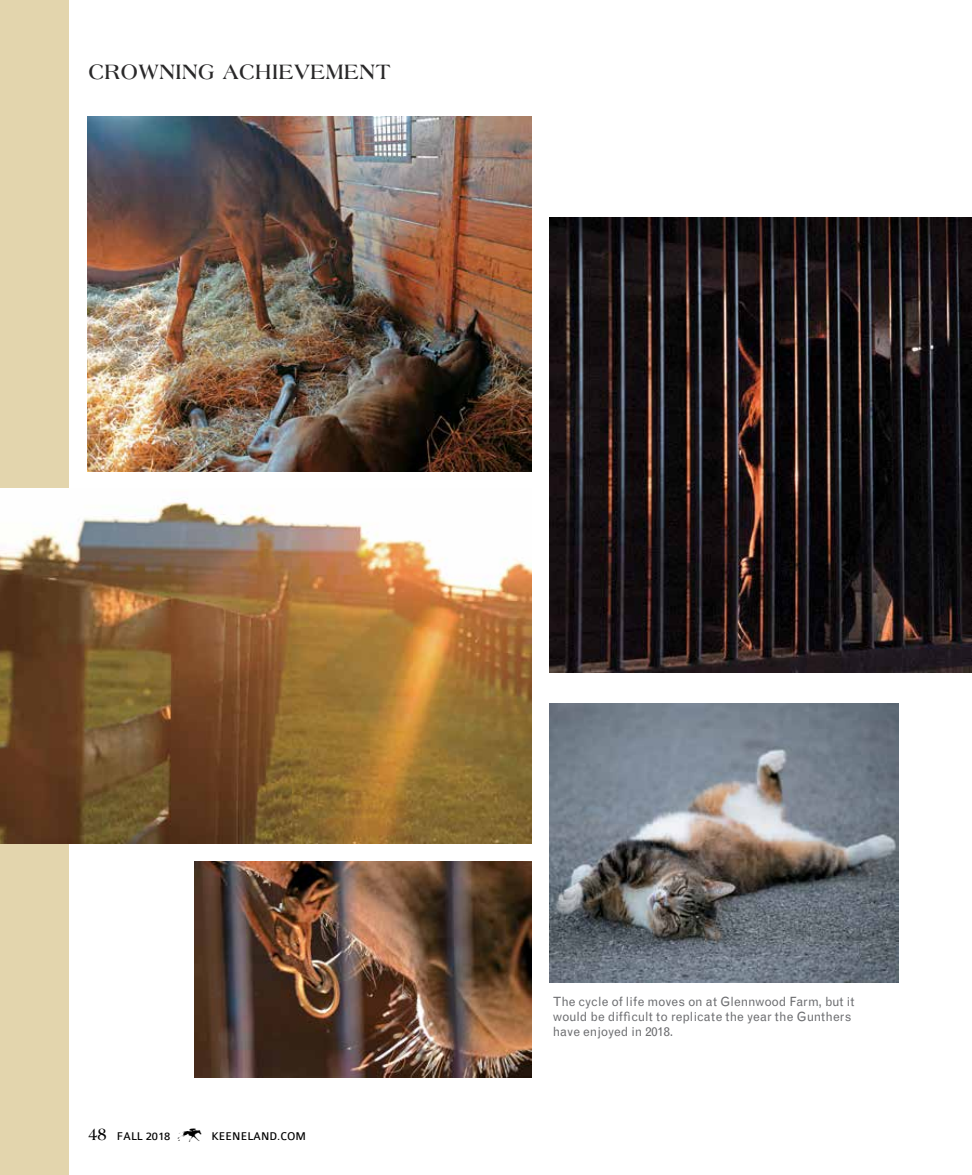
<style>
.page{position:relative;width:972px;height:1175px;background:#fff}
.page>*{position:absolute;margin:0;border:0;box-sizing:border-box;transform-origin:0 0}
.t1{font:27px "Keen DB";color:#000}
.t2{font:700 22.35px "Americana Std";letter-spacing:.03em;color:#292829;scale:.91 1}
.t3{font:12.75px/15.3px "Grotesque MT Std";letter-spacing:-.005em;color:#6d6e71}
.t4{font:12px "Colaborate";color:#000}
.s1{font-family:"Americana Std";font-weight:700;font-size:18.15px}
</style>
<div class="page">
<div style="left:0;top:0;width:69px;height:1174px;background:#e3d5ad"></div>
<img style="left:195px;top:861px;width:336px;height:216px">
<img style="left:88px;top:116px;width:443px;height:355px">
<img style="left:550px;top:703px;width:349px;height:279px">
<img style="left:550px;top:218px;width:422px;height:454px">
<img style="left:0;top:489px;width:531px;height:354px">
<h2 class="t2" style="left:89px;top:59px;width:333px">CROWNING ACHIEVEMENT</h2>
<p class="t4" style="left:89px;top:1130px;width:83px"><span class="s1">48</span> FALL 2018</p>
<h1 class="t1" style="left:177px;top:1121px;width:28px">K</h1>
<p class="t4" style="left:211px;top:1130px;width:96px">KEENELAND.COM</p>
<p class="t3" style="left:553px;top:993px;width:303px">The cycle of life moves on at Glennwood Farm, but it would be difficult to replicate the year the Gunthers have enjoyed in 2018.</p>
</div>
